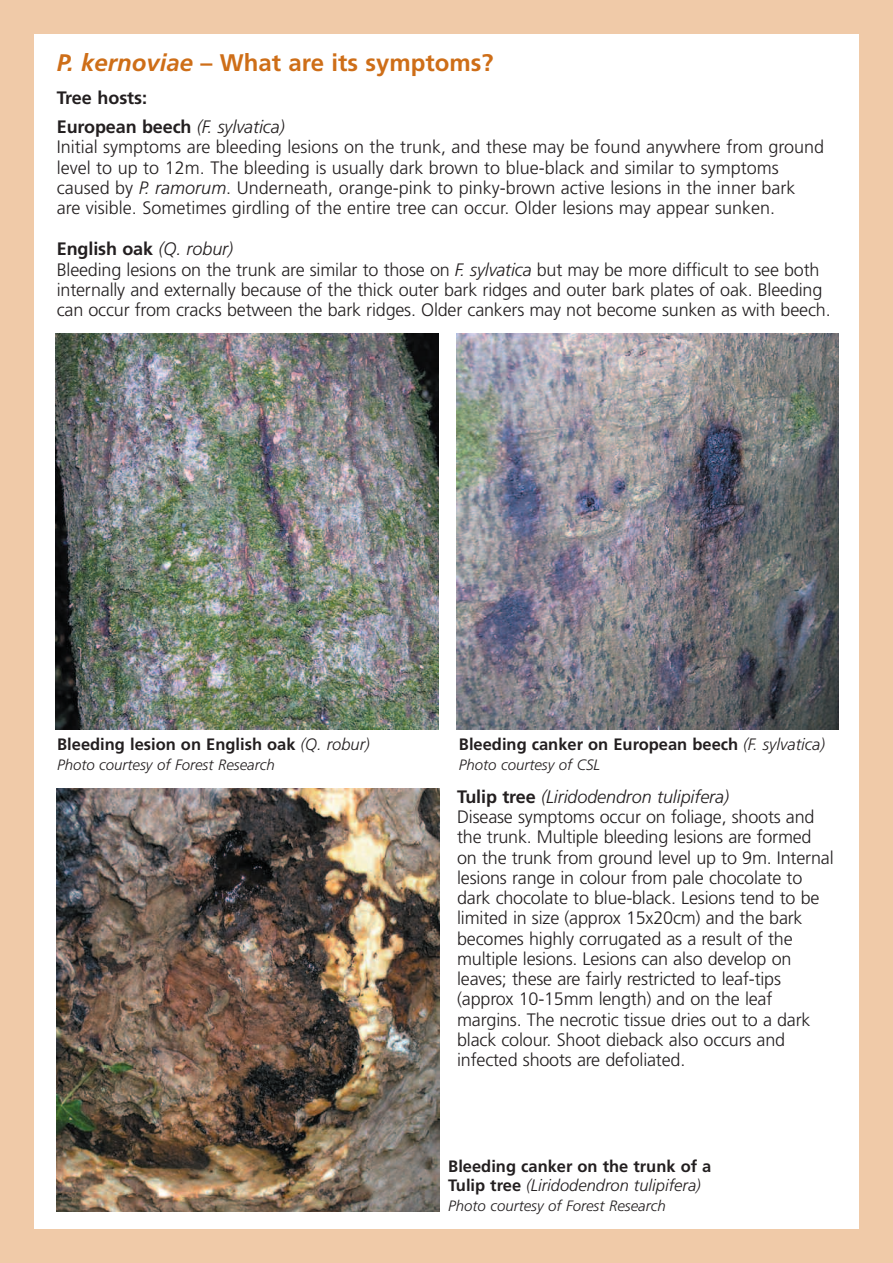
<style>
.page{position:relative;width:893px;height:1263px;background:#f0caa8}
.page>*{position:absolute;margin:0;border:0;box-sizing:border-box;transform-origin:0 0}
.t1{font:700 24px "Frutiger";color:#ce6e18}
.t2{font:300 18px/20.2px "Frutiger";letter-spacing:-.01em;color:#231f20}
.t3{font:700 18px/28.8px "Frutiger";letter-spacing:-.005em;color:#231f20}
.t4{font:700 16.5px/19.5px "Frutiger";color:#231f20}
.t5{font:italic 300 15px "Frutiger";color:#231f20}
.s1{font-style:italic}
.s2{font-weight:300;font-style:italic}
.s3{font-weight:700}
</style>
<div class="page">
<div style="left:34px;top:34px;width:825px;height:1195px;background:#fff"></div>
<img style="left:56px;top:334px;width:382px;height:395px">
<img style="left:456px;top:334px;width:383px;height:395px">
<img style="left:56px;top:788px;width:383px;height:424px">
<h1 class="t1" style="left:57px;top:53px;width:438px"><span class="s1">P. kernoviae</span> – What are its symptoms?</h1>
<p class="t3" style="left:57px;top:85px;width:229px">Tree hosts:<br>European beech <span class="s2">(F. sylvatica)</span></p>
<p class="t2" style="left:57px;top:138px;width:769px">Initial symptoms are bleeding lesions on the trunk, and these may be found anywhere from ground level to up to 12m. The bleeding is usually dark brown to blue-black and similar to symptoms caused by <span class="s1">P. ramorum</span>. Underneath, orange-pink to pinky-brown active lesions in the inner bark<br>are visible. Sometimes girdling of the entire tree can occur. Older lesions may appear sunken.</p>
<p class="t2" style="left:57px;top:240px;width:775px"><span class="s3">English oak</span> <span class="s1">(Q. robur)<br></span>Bleeding lesions on the trunk are similar to those on <span class="s1">F. sylvatica</span> but may be more difficult to see both internally and externally because of the thick outer bark ridges and outer bark plates of oak. Bleeding can occur from cracks between the bark ridges. Older cankers may not become sunken as with beech.</p>
<p class="t4" style="left:57px;top:736px;width:314px">Bleeding lesion on English oak <span class="s2">(Q. robur)</span></p>
<p class="t5" style="left:57px;top:758px;width:219px">Photo courtesy of Forest Research</p>
<p class="t4" style="left:459px;top:736px;width:368px">Bleeding canker on European beech <span class="s2">(F. sylvatica)</span></p>
<p class="t5" style="left:459px;top:758px;width:143px">Photo courtesy of CSL</p>
<p class="t2" style="left:457px;top:788px;width:378px"><span class="s3">Tulip tree</span> <span class="s1">(Liridodendron tulipifera)<br></span>Disease symptoms occur on foliage, shoots and the trunk. Multiple bleeding lesions are formed on the trunk from ground level up to 9m. Internal lesions range in colour from pale chocolate to dark chocolate to blue-black. Lesions tend to be limited in size (approx 15x20cm) and the bark becomes highly corrugated as a result of the multiple lesions. Lesions can also develop on leaves; these are fairly restricted to leaf-tips (approx 10-15mm length) and on the leaf margins. The necrotic tissue dries out to a dark black colour. Shoot dieback also occurs and infected shoots are defoliated.</p>
<p class="t4" style="left:448px;top:1158px;width:265px">Bleeding canker on the trunk of a<br>Tulip tree <span class="s2">(Liridodendron tulipifera)</span></p>
<p class="t5" style="left:448px;top:1200px;width:219px">Photo courtesy of Forest Research</p>
</div>
